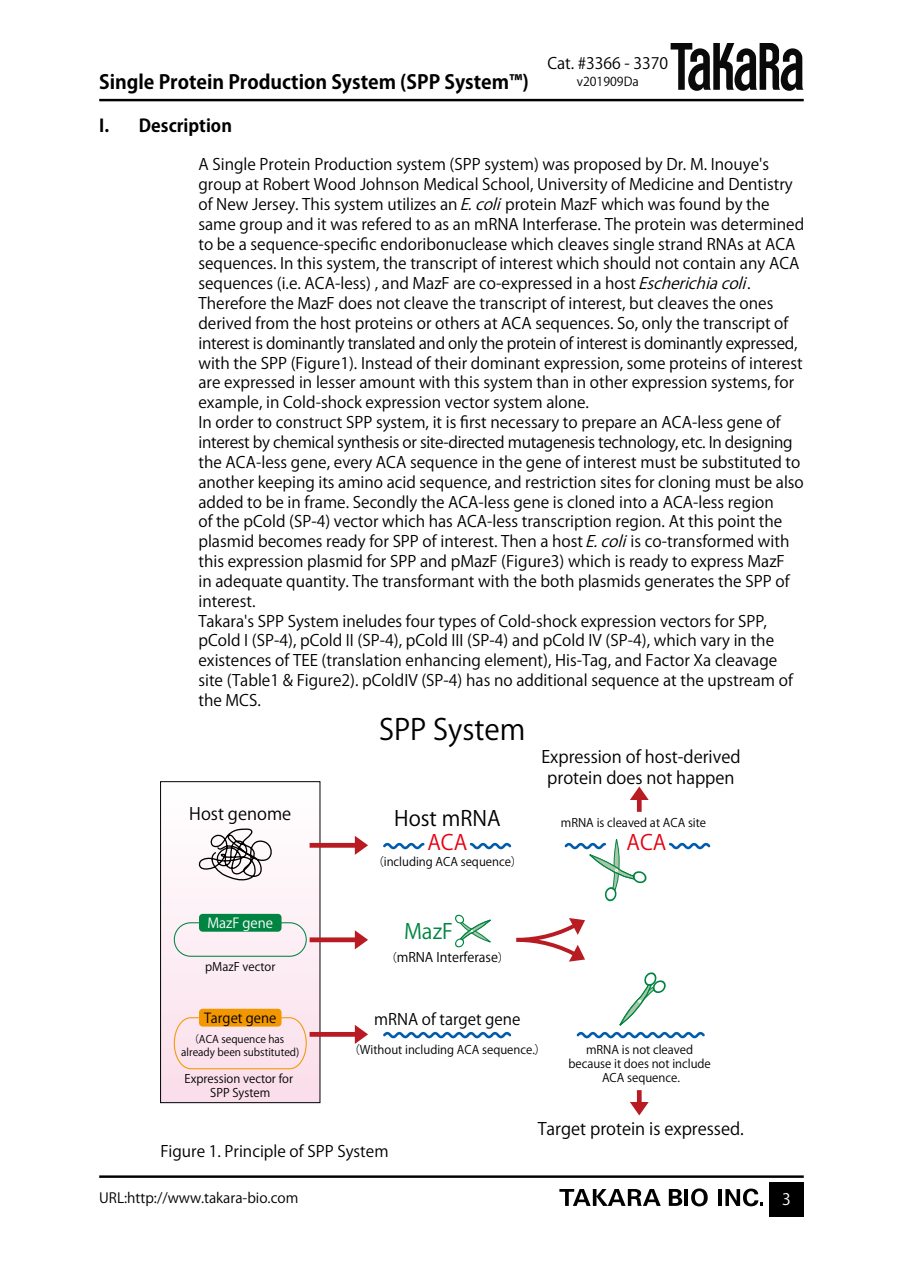
<style>
.page{position:relative;width:903px;height:1275px;background:#fff}
.page>*{position:absolute;margin:0;border:0;box-sizing:border-box;transform-origin:0 0}
.t1{font:28.88px "Koz Go Pro";color:#000}
.t2{font:21px "Koz Go Pro";color:#000}
.t3{font:21px "Koz Go Pro";color:#e60012}
.t4{font:21px "Koz Go Pro";color:#008442}
.t5{font:700 19.25px "Koz Go Pro";color:#000}
.t6{font:700 17.5px "Koz Go Pro";color:#000}
.t7{font:17.15px/20.5px "Koz Go Pro";color:#000;text-align:center}
.t8{font:15.75px/19.8px "Koz Go Pro";color:#000}
.t9{font:15.75px "Koz Go Pro";color:#fff}
.t10{font:14px "Koz Go Pro";color:#000}
.t11{font:13.83px "Koz Go Pro";color:#fff}
.t12{font:13.65px "Koz Go Pro";color:#000}
.t13{font:13.12px "Koz Go Pro";color:#000}
.t14{font:12.25px "Koz Go Pro";color:#000}
.t15{font:11.9px/14.2px "Koz Go Pro";color:#000;text-align:center}
.t16{font:10.5px/12.6px "Koz Go Pro";color:#000}
.s1{font-style:italic}
.s2{font-size:13.65px}
.s3{font-size:11.9px}
</style>
<div class="page">
<div style="left:161px;top:782px;width:159px;height:321px;background:linear-gradient(to bottom,#feffff,#fadde9)"></div>
<div style="left:160px;top:781px;width:160px;height:322px;border:1px solid #000"></div>
<div style="left:174px;top:922px;width:133px;height:35px;border:1px solid #008442;border-radius:17px"></div>
<div style="left:199px;top:1009px;width:82px;height:17px;background:#f39700;border-radius:4px"></div>
<div style="left:199px;top:914px;width:82px;height:18px;background:#008442;border-radius:4px"></div>
<svg style="left:198px;top:827px;width:79px;height:56px"></svg>
<svg style="left:383px;top:842px;width:322px;height:197px"></svg>
<svg style="left:620px;top:971px;width:47px;height:54px"></svg>
<svg style="left:563px;top:839px;width:148px;height:63px"></svg>
<svg style="left:513px;top:918px;width:72px;height:44px"></svg>
<svg style="left:310px;top:930px;width:58px;height:19px"></svg>
<svg style="left:173px;top:1017px;width:195px;height:53px"></svg>
<svg style="left:310px;top:836px;width:58px;height:19px"></svg>
<svg style="left:630px;top:786px;width:19px;height:26px"></svg>
<svg style="left:630px;top:1090px;width:19px;height:25px"></svg>
<hr style="left:99px;top:99px;width:705px;height:2px;background:#000">
<hr style="left:99px;top:1175px;width:705px;height:3px;background:#000">
<div style="left:769px;top:1182px;width:35px;height:35px;background:#000"></div>
<svg style="left:670px;top:43px;width:133px;height:48px"></svg>
<svg style="left:691px;top:1188px;width:17px;height:18px"></svg>
<svg style="left:559px;top:1189px;width:102px;height:17px"></svg>
<hr style="left:684px;top:1189px;width:4px;height:17px;background:#000">
<hr style="left:718px;top:1189px;width:4px;height:17px;background:#000">
<svg style="left:725px;top:1188px;width:38px;height:18px"></svg>
<svg style="left:669px;top:1189px;width:13px;height:17px"></svg>
<p class="t5" style="left:99px;top:70px;width:431px">Single Protein Production System (SPP System™)</p>
<p class="t8" style="left:547px;top:54px;width:122px">Cat. #3366 - 3370</p>
<p class="t14" style="left:577px;top:74px;width:63px">v201909Da</p>
<p class="t6" style="left:99px;top:114px;width:134px">I. Description</p>
<p class="t8" style="left:198px;top:155px;width:607px">A Single Protein Production system (SPP system) was proposed by Dr. M. Inouye's group at Robert Wood Johnson Medical School, University of Medicine and Dentistry of New Jersey. This system utilizes an<span class="s1">E.coli</span>protein MazF which was found by the same group and it was refered to as an mRNA Interferase. The protein was determined to be a sequence-specific endoribonuclease which cleaves single strand RNAs at ACA sequences. In this system, the transcript of interest which should not contain any ACA sequences (i.e. ACA-less) , and MazF are co-expressed in a host<span class="s1">Escherichiacoli</span>.<br>Therefore the MazF does not cleave the transcript of interest, but cleaves the ones derived from the host proteins or others at ACA sequences. So, only the transcript of interest is dominantly translated and only the protein of interest is dominantly expressed, with the SPP (Figure1). Instead of their dominant expression, some proteins of interest are expressed in lesser amount with this system than in other expression systems, for example, in Cold-shock expression vector system alone.<br>In order to construct SPP system, it is first necessary to prepare an ACA-less gene of interest by chemical synthesis or site-directed mutagenesis technology, etc. In designing the ACA-less gene, every ACA sequence in the gene of interest must be substituted to another keeping its amino acid sequence, and restriction sites for cloning must be also added to be in frame. Secondly the ACA-less gene is cloned into a ACA-less region<br>of the pCold (SP-4) vector which has ACA-less transcription region. At this point the plasmid becomes ready for SPP of interest. Then a host<span class="s1">E.coli</span>is co-transformed with this expression plasmid for SPP and pMazF (Figure3) which is ready to express MazF<br>in adequate quantity. The transformant with the both plasmids generates the SPP of interest.<br>Takara's SPP System ineludes four types of Cold-shock expression vectors for SPP, pCold I (SP-4), pCold II (SP-4), pCold III (SP-4) and pCold IV (SP-4), which vary in the existences of TEE (translation enhancing element), His-Tag, and Factor Xa cleavage site (Table1 &amp; Figure2). pColdIV (SP-4) has no additional sequence at the upstream of the MCS.</p>
<h1 class="t1" style="left:379px;top:711px;width:148px">SPP System</h1>
<p class="t7" style="left:189px;top:804px;width:103px">Host genome</p>
<h2 class="t2" style="left:394px;top:805px;width:108px">Host mRNA</h2>
<p class="t11" style="left:207px;top:914px;width:67px">MazF <span class="s2">gene</span></p>
<p class="t15" style="left:205px;top:960px;width:72px">pMazF vector</p>
<p class="t12" style="left:204px;top:1009px;width:74px">Target gene</p>
<h2 class="t3" style="left:427px;top:829px;width:41px">ACA</h2>
<p class="t15" style="left:372px;top:855px;width:152px">（including ACA sequence）</p>
<h2 class="t4" style="left:404px;top:918px;width:50px">MazF</h2>
<p class="t13" style="left:385px;top:948px;width:126px"><span class="s3">（</span>mRNA Interferase<span class="s3">）</span></p>
<p class="t8" style="left:374px;top:1009px;width:148px">mRNA of target gene</p>
<p class="t7" style="left:541px;top:747px;width:201px">Expression of host-derived protein does not happen</p>
<p class="t15" style="left:561px;top:816px;width:147px">mRNA is cleaved at ACA site</p>
<h2 class="t3" style="left:626px;top:829px;width:41px">ACA</h2>
<p class="t16" style="left:181px;top:1033px;width:120px;text-indent:8px">（ACA sequence has already been substituted)</p>
<p class="t15" style="left:185px;top:1072px;width:110px">Expression vector for<br>SPP System</p>
<p class="t15" style="left:348px;top:1043px;width:199px">（Without including ACA sequence.）</p>
<p class="t15" style="left:568px;top:1043px;width:144px">mRNA is not cleaved because it does not include<br>ACA sequence.</p>
<p class="t7" style="left:538px;top:1118px;width:207px">Target protein is expressed.</p>
<p class="t8" style="left:160px;top:1141px;width:230px">Figure 1. Principle of SPP System</p>
<p class="t10" style="left:99px;top:1188px;width:201px">URL:http://www.takara-bio.com</p>
<p class="t9" style="left:782px;top:1189px;width:10px">3</p>
</div>
